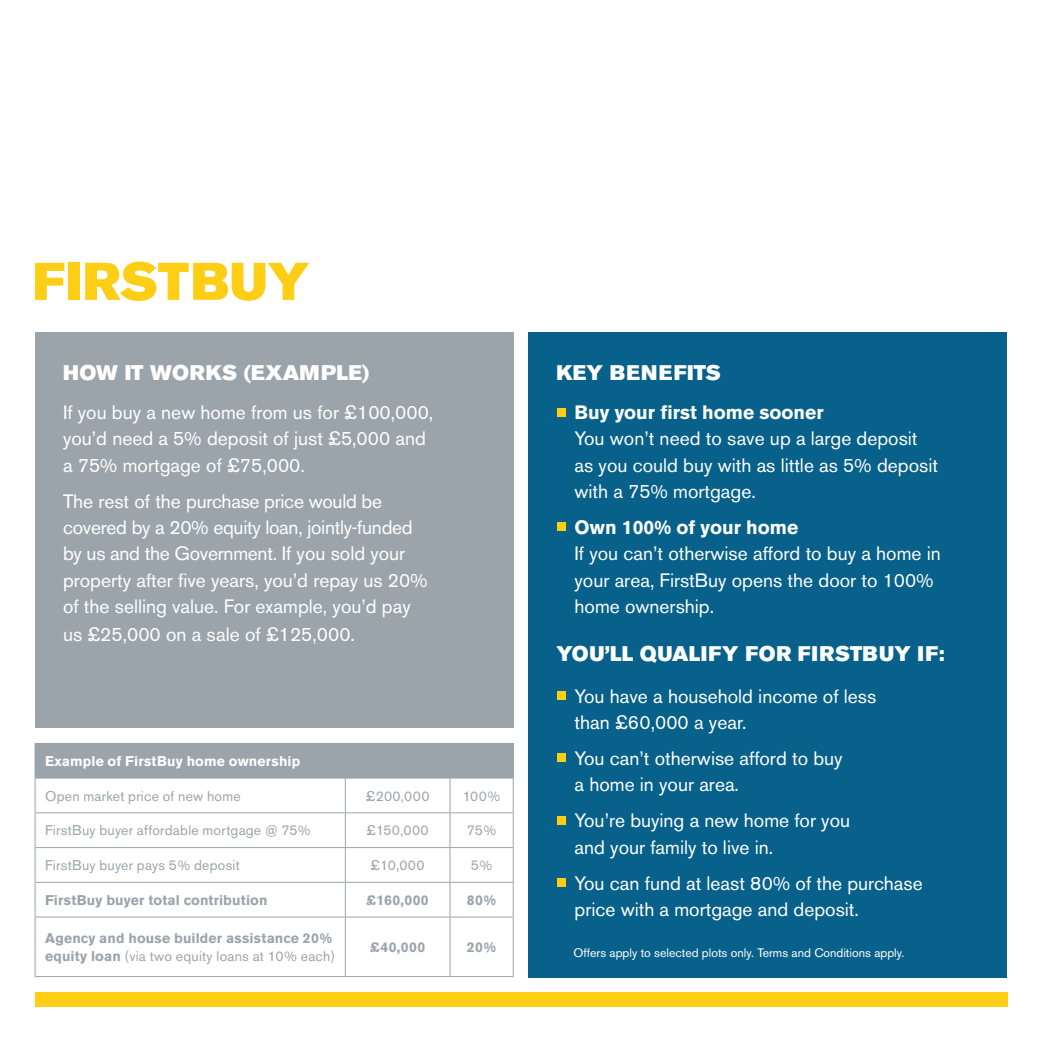
<style>
.page{position:relative;width:1042px;height:1042px;background:#fff}
.page>*{position:absolute;margin:0;border:0;box-sizing:border-box;transform-origin:0 0}
.t1{font:52.5px "Akzidenz Grotesk BE Super";letter-spacing:.005em;color:#fece15}
.t2{font:21px "Akzidenz Grotesk BE Super";letter-spacing:.025em;color:#fff}
.t3{font:19.25px/26.2px "Akzidenz Grotesk BE";color:#fff}
.table_body{font:700 14px/18.4px "Akzidenz Grotesk BE";letter-spacing:.015em;color:#9ba4ab}
.table_body-2{font:14px "Akzidenz Grotesk BE";letter-spacing:.015em;color:#9ba4ab}
.table_title{font:700 14px "Akzidenz Grotesk BE";letter-spacing:.01em;color:#fff}
.t4{font:12.25px "Akzidenz Grotesk BE";color:#fff}
.s1{font-weight:400}
.s2{font-weight:700}
</style>
<div class="page">
<div style="left:528px;top:332px;width:479px;height:645px;background:#08618a"></div>
<div style="left:35px;top:332px;width:478px;height:396px;background:#9ba4ab"></div>
<div style="left:556px;top:407px;width:9px;height:9px;background:#fece15"></div>
<div style="left:556px;top:522px;width:9px;height:9px;background:#fece15"></div>
<div style="left:556px;top:691px;width:9px;height:9px;background:#fece15"></div>
<div style="left:556px;top:753px;width:9px;height:9px;background:#fece15"></div>
<div style="left:556px;top:816px;width:9px;height:9px;background:#fece15"></div>
<div style="left:556px;top:878px;width:9px;height:9px;background:#fece15"></div>
<div style="left:35px;top:992px;width:972px;height:15px;background:#fece15"></div>
<div style="left:35px;top:743px;width:478px;height:35px;background:#9ba4ab"></div>
<hr style="left:513px;top:744px;width:1px;height:34px;background:#9ba4ab">
<hr style="left:35px;top:778px;width:310px;height:1px;background:#9ba4ab">
<hr style="left:35px;top:778px;width:1px;height:34px;background:#9ba4ab">
<hr style="left:345px;top:778px;width:105px;height:1px;background:#9ba4ab">
<hr style="left:450px;top:778px;width:63px;height:1px;background:#9ba4ab">
<hr style="left:513px;top:778px;width:1px;height:34px;background:#9ba4ab">
<hr style="left:35px;top:812px;width:310px;height:1px;background:#9ba4ab">
<hr style="left:35px;top:813px;width:1px;height:34px;background:#9ba4ab">
<hr style="left:345px;top:812px;width:105px;height:1px;background:#9ba4ab">
<hr style="left:450px;top:812px;width:63px;height:1px;background:#9ba4ab">
<hr style="left:513px;top:813px;width:1px;height:34px;background:#9ba4ab">
<hr style="left:35px;top:847px;width:310px;height:1px;background:#9ba4ab">
<hr style="left:35px;top:848px;width:1px;height:34px;background:#9ba4ab">
<hr style="left:345px;top:847px;width:105px;height:1px;background:#9ba4ab">
<hr style="left:450px;top:847px;width:63px;height:1px;background:#9ba4ab">
<hr style="left:513px;top:848px;width:1px;height:34px;background:#9ba4ab">
<hr style="left:35px;top:882px;width:310px;height:1px;background:#9ba4ab">
<hr style="left:35px;top:882px;width:1px;height:34px;background:#9ba4ab">
<hr style="left:345px;top:882px;width:105px;height:1px;background:#9ba4ab">
<hr style="left:450px;top:882px;width:63px;height:1px;background:#9ba4ab">
<hr style="left:513px;top:882px;width:1px;height:34px;background:#9ba4ab">
<hr style="left:35px;top:916px;width:310px;height:1px;background:#9ba4ab">
<hr style="left:35px;top:917px;width:1px;height:59px;background:#9ba4ab">
<hr style="left:345px;top:916px;width:105px;height:1px;background:#9ba4ab">
<hr style="left:450px;top:916px;width:63px;height:1px;background:#9ba4ab">
<hr style="left:513px;top:917px;width:1px;height:59px;background:#9ba4ab">
<hr style="left:35px;top:976px;width:310px;height:1px;background:#9ba4ab">
<hr style="left:345px;top:976px;width:105px;height:1px;background:#9ba4ab">
<hr style="left:450px;top:976px;width:63px;height:1px;background:#9ba4ab">
<hr style="left:345px;top:778px;width:1px;height:34px;background:#9ba4ab">
<hr style="left:450px;top:778px;width:1px;height:34px;background:#9ba4ab">
<hr style="left:345px;top:813px;width:1px;height:34px;background:#9ba4ab">
<hr style="left:450px;top:813px;width:1px;height:34px;background:#9ba4ab">
<hr style="left:345px;top:848px;width:1px;height:34px;background:#9ba4ab">
<hr style="left:450px;top:848px;width:1px;height:34px;background:#9ba4ab">
<hr style="left:345px;top:882px;width:1px;height:34px;background:#9ba4ab">
<hr style="left:450px;top:882px;width:1px;height:34px;background:#9ba4ab">
<hr style="left:345px;top:917px;width:1px;height:59px;background:#9ba4ab">
<hr style="left:450px;top:917px;width:1px;height:59px;background:#9ba4ab">
<p class="t1" style="left:33px;top:251px;width:278px">FIRSTBUY</p>
<p class="t2" style="left:63px;top:361px;width:308px">HOW IT WORKS (EXAMPLE)</p>
<p class="t3" style="left:63px;top:399px;width:372px">If you buy a new home from us for £100,000, you’d need a 5% deposit of just £5,000 and a 75% mortgage of £75,000.</p>
<p class="t3" style="left:63px;top:488px;width:366px">The rest of the purchase price would be covered by a 20% equity loan, jointly-funded by us and the Government. If you sold your property after five years, you’d repay us 20% of the selling value. For example, you’d pay</p>
<p class="t3" style="left:63px;top:621px;width:293px">us £25,000 on a sale of £125,000.</p>
<p class="table_title" style="left:45px;top:753px;width:257px">Example of FirstBuy home ownership</p>
<p class="table_body-2" style="left:45px;top:787px;width:197px">Open market price of new home</p>
<p class="table_body-2" style="left:366px;top:787px;width:65px">£200,000</p>
<p class="table_body-2" style="left:463px;top:787px;width:39px">100%</p>
<p class="table_body-2" style="left:45px;top:822px;width:267px">FirstBuy buyer affordable mortgage @ 75%</p>
<p class="table_body-2" style="left:366px;top:822px;width:64px">£150,000</p>
<p class="table_body-2" style="left:467px;top:822px;width:31px">75%</p>
<p class="table_body-2" style="left:45px;top:857px;width:196px">FirstBuy buyer pays 5% deposit</p>
<p class="table_body-2" style="left:371px;top:857px;width:55px">£10,000</p>
<p class="table_body-2" style="left:471px;top:857px;width:23px">5%</p>
<p class="table_body" style="left:45px;top:891px;width:224px">FirstBuy buyer total contribution</p>
<p class="table_body" style="left:366px;top:891px;width:64px">£160,000</p>
<p class="table_body" style="left:467px;top:891px;width:31px">80%</p>
<p class="table_body" style="left:45px;top:929px;width:292px">Agency and house builder assistance 20% equity loan <span class="s1">(via two equity loans at 10% each)</span></p>
<p class="table_body" style="left:370px;top:938px;width:57px">£40,000</p>
<p class="table_body" style="left:467px;top:938px;width:31px">20%</p>
<p class="t2" style="left:556px;top:361px;width:166px">KEY BENEFITS</p>
<p class="t3" style="left:574px;top:399px;width:365px"><span class="s2">Buy your first home sooner<br></span>You won’t need to save up a large deposit as you could buy with as little as 5% deposit with a 75% mortgage.</p>
<p class="t3" style="left:574px;top:514px;width:368px"><span class="s2">Own 100% of your home<br></span>If you can’t otherwise afford to buy a home in your area, FirstBuy opens the door to 100% home ownership.</p>
<p class="t2" style="left:556px;top:642px;width:390px">YOU’LL QUALIFY FOR FIRSTBUY IF:</p>
<p class="t3" style="left:574px;top:683px;width:303px">You have a household income of less than £60,000 a year.</p>
<p class="t3" style="left:574px;top:745px;width:269px">You can’t otherwise afford to buy a home in your area.</p>
<p class="t3" style="left:574px;top:807px;width:277px">You’re buying a new home for you and your family to live in.</p>
<p class="t3" style="left:574px;top:870px;width:350px">You can fund at least 80% of the purchase price with a mortgage and deposit.</p>
<p class="t4" style="left:573px;top:945px;width:332px">Offers apply to selected plots only. Terms and Conditions apply.</p>
</div>
